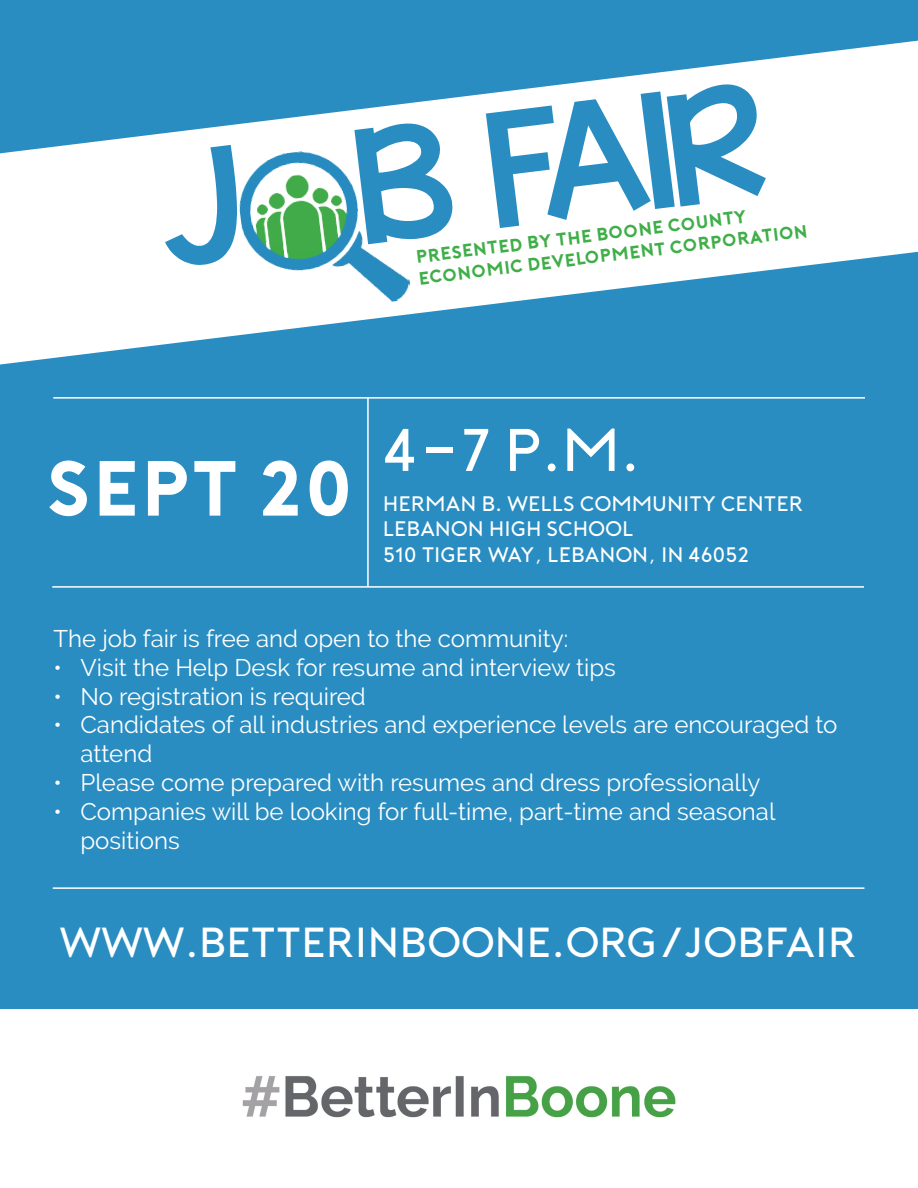
<style>
.page{position:relative;width:918px;height:1188px;background:#fff}
.page>*{position:absolute;margin:0;border:0;box-sizing:border-box;transform-origin:0 0}
.t1{font:168.75px "KG Whatthe Teacher Wants";color:#298dc2}
.t2{font:700 78px "Porter";color:#fff}
.t3{font:300 60px "Porter";color:#fff}
.t4{font:300 42px "Porter";color:#fff}
.t5{font:24px/28.8px "Raleway";color:#fff}
.t6{font:300 21px "Porter";color:#fff}
.t7{font:700 18px/21.6px "Porter";color:#40ae49}
</style>
<div class="page">
<div style="left:0;top:0;width:918px;height:1009px;background:#298dc2"></div>
<svg style="left:0;top:41px;width:918px;height:324px;fill:#fff"></svg>
<img style="left:233px;top:140px;width:179px;height:179px">
<hr style="left:53px;top:397px;width:812px;height:2px;background:#fff">
<hr style="left:52px;top:586px;width:812px;height:2px;background:#fff">
<hr style="left:367px;top:397px;width:2px;height:190px;background:#fff">
<hr style="left:53px;top:887px;width:811px;height:2px;background:#fff">
<img style="left:242px;top:1075px;width:434px;height:43px">
<p class="t1" style="left:148px;top:108px;width:607px;rotate:-7deg">J B FAIR</p>
<p class="t7" style="left:415px;top:246px;width:394px;rotate:-7deg">Presented by the Boone County<br>Economic Development Corporation</p>
<p class="t2" style="left:47px;top:446px;width:309px">Sept 20</p>
<p class="t3" style="left:383px;top:417px;width:259px">4-7 P.M.</p>
<p class="t6" style="left:383px;top:492px;width:422px">HERMAN B. WELLS COMMUNITY CENTER</p>
<p class="t6" style="left:383px;top:517px;width:252px">LEBANON HIGH SCHOOL</p>
<p class="t6" style="left:383px;top:542px;width:368px">510 TIGER WAY, LEBANON, IN 46052</p>
<p class="t5" style="left:54px;top:624px;width:516px">The job fair is free and open to the community:</p>
<p class="t5" style="left:54px;top:653px;width:564px">• Visit the Help Desk for resume and interview tips</p>
<p class="t5" style="left:54px;top:682px;width:314px">• No registration is required</p>
<p class="t5" style="left:81px;top:711px;width:758px;text-indent:-27px">• Candidates of all industries and experience levels are encouraged to attend</p>
<p class="t5" style="left:54px;top:768px;width:708px">• Please come prepared with resumes and dress professionally</p>
<p class="t5" style="left:81px;top:797px;width:697px;text-indent:-27px">• Companies will be looking for full-time, part-time and seasonal positions</p>
<p class="t4" style="left:59px;top:919px;width:799px">WWW.BETTERINBOONE.ORG/JOBFAIR</p>
</div>
